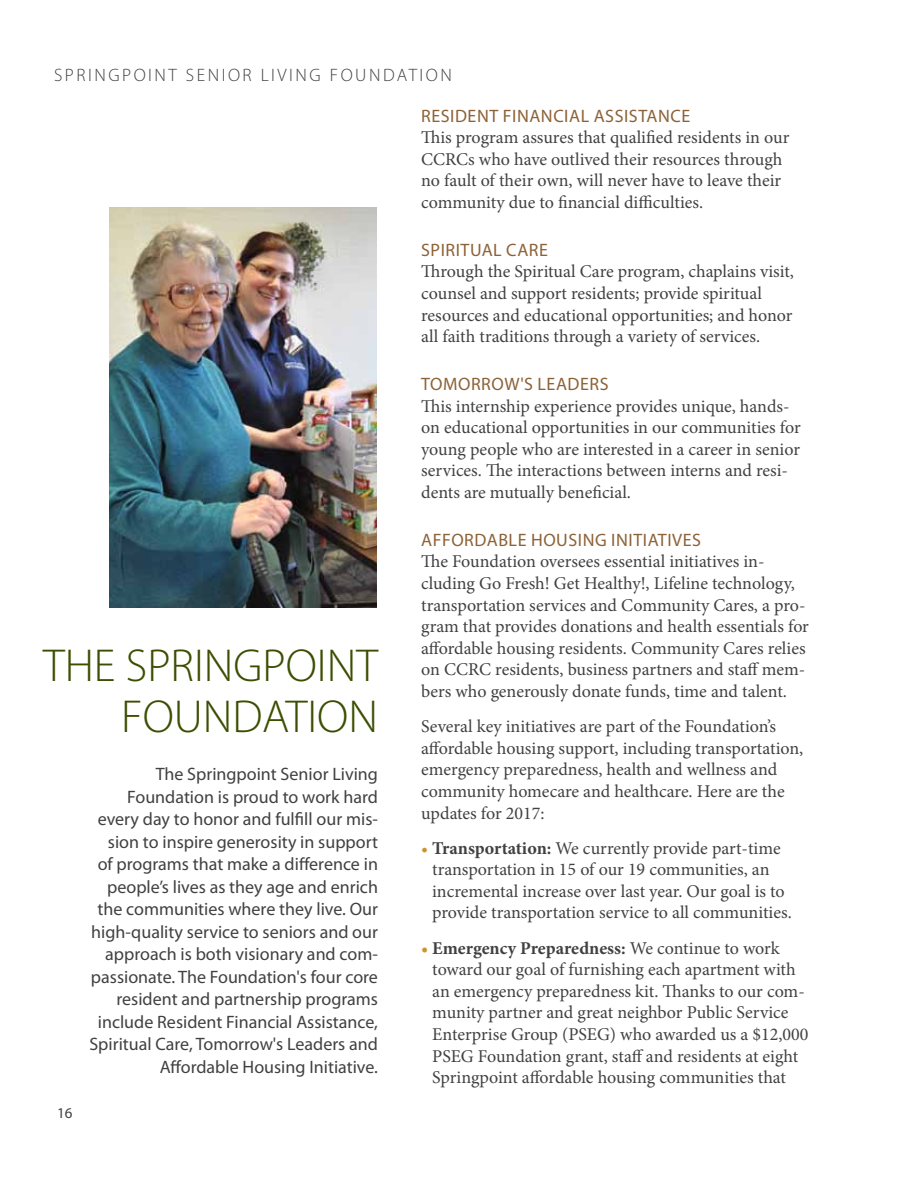
<style>
.page{position:relative;width:918px;height:1188px;background:#fff}
.page>*{position:absolute;margin:0;border:0;box-sizing:border-box;transform-origin:0 0}
.t1{font:300 46.5px/51.6px "Myriad Pro";color:#3c4e00;text-align:right}
.t2{font:18px/21.6px "Minion Pro";color:#414042}
.t3{font:18px/22.5px "Myriad Pro";color:#414042;text-align:right}
.t4{font:18px "Myriad Pro";letter-spacing:.03em;color:#8d6237}
.t5{font:300 18px "Myriad Pro";letter-spacing:.14em;color:#414042}
.t6{font:15px "Myriad Pro";color:#414042}
.s1{color:#ce932a}
.s2{font-weight:700}
.s3{font-weight:700;color:#ce932a}
</style>
<div class="page">
<hr style="left:917px;top:852px;width:1px;height:336px;background:#a8b187">
<img style="left:110px;top:207px;width:266px;height:401px">
<p class="t5" style="left:54px;top:65px;width:400px">SPRINGPOINT SENIOR LIVING FOUNDATION</p>
<p class="t4" style="left:421px;top:104px;width:271px">Resident Financial Assistance</p>
<p class="t2" style="left:421px;top:127px;width:370px">This program assures that qualified residents in our CCRCs who have outlived their resources through no fault of their own, will never have to leave their community due to financial difficulties.</p>
<p class="t4" style="left:421px;top:239px;width:128px">Spiritual Care</p>
<p class="t2" style="left:421px;top:261px;width:374px">Through the Spiritual Care program, chaplains visit, counsel and support residents; provide spiritual resources and educational opportunities; and honor all faith traditions through a variety of services.</p>
<p class="t4" style="left:421px;top:373px;width:189px">Tomorrow's Leaders</p>
<p class="t2" style="left:421px;top:395px;width:381px">This internship experience provides unique, hands&shy;on educational opportunities in our communities for young people who are interested in a career in senior services. The interactions between interns and resi&shy;dents are mutually beneficial.</p>
<p class="t4" style="left:421px;top:529px;width:271px">Affordable Housing INITIATIVES</p>
<p class="t2" style="left:421px;top:551px;width:389px">The Foundation oversees essential initiatives in&shy;cluding Go Fresh! Get Healthy!, Lifeline technology, transportation services and Community Cares, a pro&shy;gram that provides donations and health essentials for affordable housing residents. Community Cares relies on CCRC residents, business partners and staff mem&shy;bers who generously donate funds, time and talent.</p>
<p class="t2" style="left:421px;top:716px;width:384px">Several key initiatives are part of the Foundation’s affordable housing support, including transportation, emergency preparedness, health and wellness and community homecare and healthcare. Here are the updates for 2017:</p>
<p class="t2" style="left:432px;top:837px;width:361px;text-indent:-11px"><span class="s1">•</span> <span class="s2">Transportation:</span> We currently provide part-time transportation in 15 of our 19 communities, an incremental increase over last year. Our goal is to provide transportation service to all communities.</p>
<p class="t2" style="left:432px;top:937px;width:378px;text-indent:-11px"><span class="s3">•</span> <span class="s2">Emergency Preparedness:</span> We continue to work toward our goal of furnishing each apartment with an emergency preparedness kit. Thanks to our com&shy;munity partner and great neighbor Public Service Enterprise Group (PSEG) who awarded us a $12,000<br>PSEG Foundation grant, staff and residents at eight Springpoint affordable housing communities that</p>
<h1 class="t1" style="left:43px;top:640px;width:336px">THE SPRINGPOINT<br>FOUNDATION</h1>
<p class="t3" style="left:89px;top:763px;width:290px">The Springpoint Senior Living Foundation is proud to work hard every day to honor and fulfill our mis&shy;sion to inspire generosity in support of programs that make a difference in people’s lives as they age and enrich the communities where they live. Our high-quality service to seniors and our approach is both visionary and com&shy;passionate. The Foundation's four core resident and partnership programs include Resident Financial Assistance, Spiritual Care, Tomorrow's Leaders and Affordable Housing I nitiative.</p>
<p class="t6" style="left:57px;top:1104px;width:17px">16</p>
</div>
